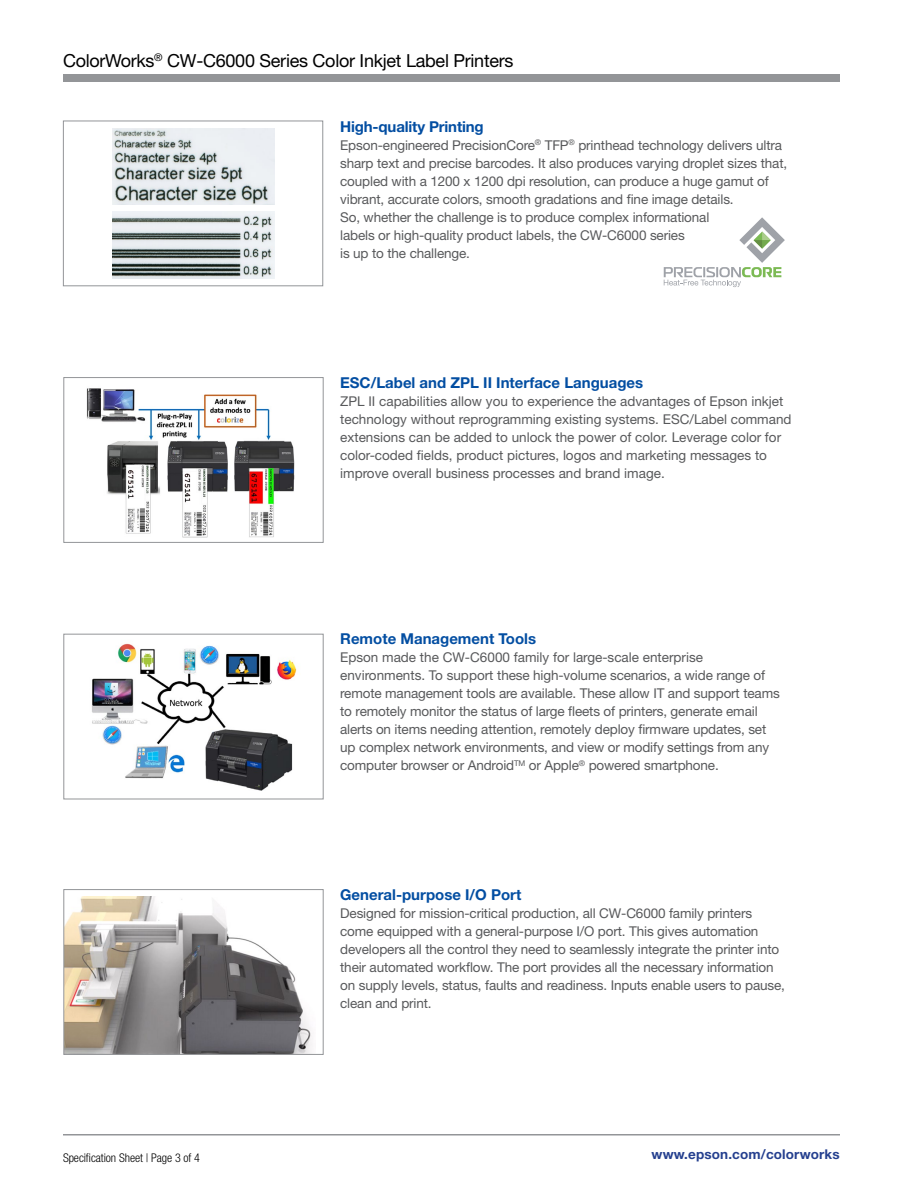
<style>
.page{position:relative;width:918px;height:1188px;background:#fff}
.page>*{position:absolute;margin:0;border:0;box-sizing:border-box;transform-origin:0 0}
.t1{font:18px "Helvetica Neue LT Std";letter-spacing:-.015em;color:#000}
.t2{font:700 15px "Helvetica Neue LT Std";color:#034ea2}
.t3{font:13.5px/18px "Helvetica Neue LT Std";letter-spacing:-.01em;color:#58595b}
.t4{font:700 13.5px "Helvetica Neue LT Std";letter-spacing:.01em;color:#25408f}
.t5{font:300 condensed 12px "Helvetica Neue LT Std";letter-spacing:-.005em;color:#000}
</style>
<div class="page">
<hr style="left:63px;top:1134px;width:777px;height:2px;background:#939598">
<div style="left:63px;top:74px;width:777px;height:7px;background:#939598"></div>
<div style="left:63px;top:121px;width:260px;height:165px;border:1px solid #939598"></div>
<img style="left:86px;top:388px;width:209px;height:150px">
<img style="left:112px;top:128px;width:163px;height:76px">
<img style="left:112px;top:212px;width:163px;height:66px">
<svg style="left:664px;top:217px;width:121px;height:70px"></svg>
<img style="left:92px;top:643px;width:205px;height:148px">
<img style="left:65px;top:896px;width:247px;height:157px">
<div style="left:63px;top:377px;width:261px;height:166px;border:1px solid #939598"></div>
<div style="left:63px;top:634px;width:261px;height:165px;border:1px solid #939598"></div>
<div style="left:63px;top:889px;width:261px;height:166px;border:1px solid #939598"></div>
<h1 class="t1" style="left:63px;top:50px;width:452px">ColorWorks<sup>®</sup> CW-C6000 Series Color Inkjet Label Printers</h1>
<p class="t2" style="left:340px;top:117px;width:145px">High-quality Printing</p>
<p class="t3" style="left:340px;top:136px;width:449px">Epson-engineered PrecisionCore<sup>®</sup> TFP<sup>®</sup> printhead technology delivers ultra sharp text and precise barcodes. It also produces varying droplet sizes that, coupled with a 1200 x 1200 dpi resolution, can produce a huge gamut of vibrant, accurate colors, smooth gradations and fine image details.<br>So, whether the challenge is to produce complex informational<br>labels or high-quality product labels, the CW-C6000 series<br>is up to the challenge.</p>
<p class="t2" style="left:340px;top:373px;width:305px">ESC/Label and ZPL II Interface Languages</p>
<p class="t3" style="left:340px;top:392px;width:453px">ZPL II capabilities allow you to experience the advantages of Epson inkjet technology without reprogramming existing systems. ESC/Label command extensions can be added to unlock the power of color. Leverage color for color-coded fields, product pictures, logos and marketing messages to improve overall business processes and brand image.</p>
<p class="t2" style="left:340px;top:630px;width:198px">Remote Management Tools</p>
<p class="t3" style="left:340px;top:649px;width:441px">Epson made the CW-C6000 family for large-scale enterprise environments. To support these high-volume scenarios, a wide range of remote management tools are available. These allow IT and support teams to remotely monitor the status of large fleets of printers, generate email alerts on items needing attention, remotely deploy firmware updates, set up complex network environments, and view or modify settings from any computer browser or Android<sup>TM</sup> or Apple<sup>®</sup> powered smartphone.</p>
<p class="t2" style="left:340px;top:885px;width:183px">General-purpose I/O Port</p>
<p class="t3" style="left:340px;top:904px;width:446px">Designed for mission-critical production, all CW-C6000 family printers come equipped with a general-purpose I/O port. This gives automation developers all the control they need to seamlessly integrate the printer into their automated workflow. The port provides all the necessary information on supply levels, status, faults and readiness. Inputs enable users to pause, clean and print.</p>
<p class="t5" style="left:63px;top:1150px;width:139px">Specification Sheet | Page 3 of 4</p>
<p class="t4" style="left:652px;top:1145px;width:190px">www.epson.com/colorworks</p>
</div>
